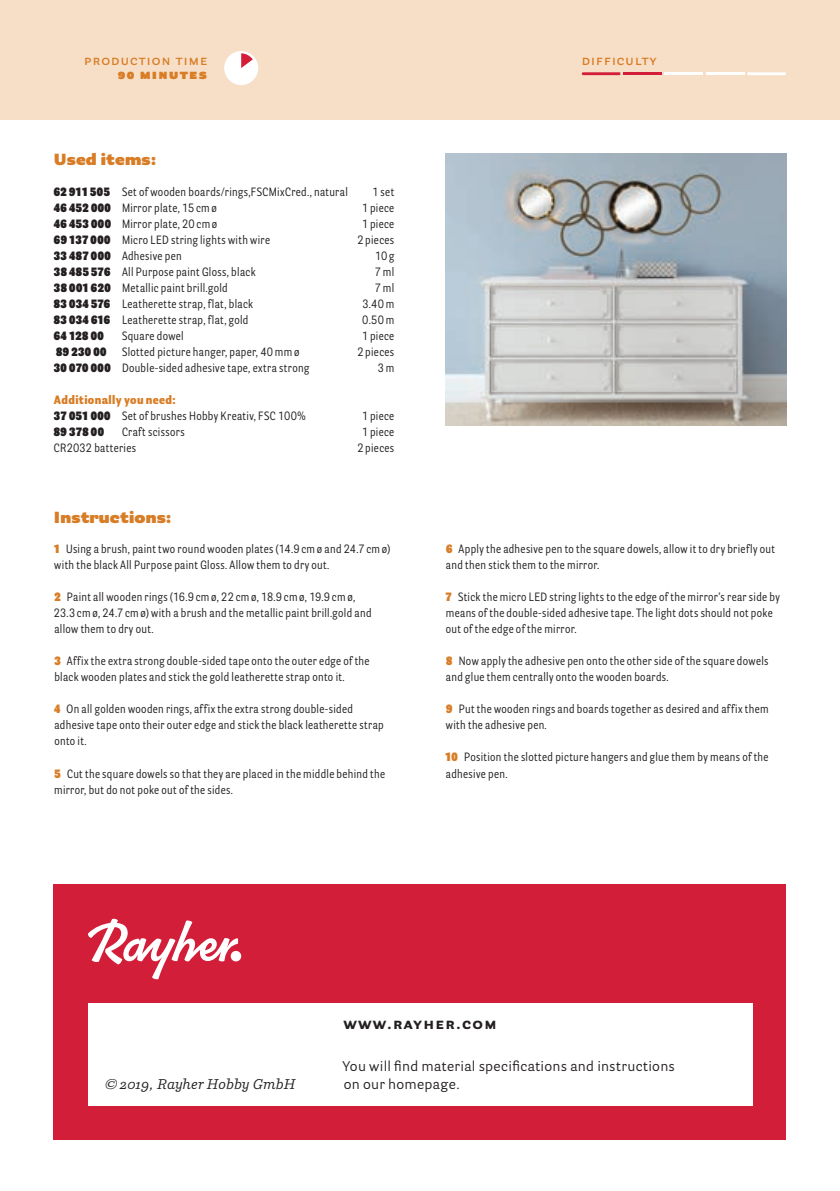
<style>
.page{position:relative;width:840px;height:1191px;background:#fff}
.page>*{position:absolute;margin:0;border:0;box-sizing:border-box;transform-origin:0 0}
.t1{font:900 16px "Parry Grotesque Pro";letter-spacing:.01em;color:#d87d26}
.t2{font:700 16px "Parry Grotesque Pro";letter-spacing:.08em;color:#231f20}
.t3{font:14px/18px "Parry Grotesque Pro";letter-spacing:.02em;color:#231f20}
.t4{font:600 14px "Parry Grotesque Pro";letter-spacing:.08em;color:#d87d26}
.t5{font:italic 14px "Parry Pro";letter-spacing:.01em;color:#231f20}
.t6{font:900 14px "Parry Grotesque Pro";letter-spacing:.08em;color:#d87d26}
.t7{font:12px/16px "Parry Grot Con Pro";letter-spacing:.03em;color:#231f20}
.t8{font:900 12px "Parry Grot Con Pro";letter-spacing:.04em;color:#231f20}
.s1{font-weight:900}
.s2{font-weight:900;color:#d87d26}
</style>
<div class="page">
<div style="left:54px;top:884px;width:731px;height:256px;background:#d21e38"></div>
<div style="left:88px;top:1003px;width:663px;height:103px;background:#fff"></div>
<div style="left:0;top:0;width:839px;height:119px;background:#f7dfc7"></div>
<svg style="left:88px;top:918px;width:150px;height:61px"></svg>
<div style="left:230px;top:951px;width:11px;height:10px;background:#fff;border-radius:50%"></div>
<div style="left:224px;top:51px;width:34px;height:34px;background:#fff;border-radius:50%"></div>
<svg style="left:241px;top:53px;width:12px;height:15px"></svg>
<svg style="left:581px;top:72px;width:39px;height:3px"></svg>
<hr style="left:622px;top:72px;width:39px;height:3px;background:#d21e38">
<hr style="left:664px;top:72px;width:38px;height:3px;background:#fff">
<hr style="left:705px;top:72px;width:39px;height:3px;background:#fff">
<svg style="left:747px;top:72px;width:38px;height:3px"></svg>
<img style="left:445px;top:153px;width:340px;height:272px">
<p class="t4" style="left:84px;top:50px;width:125px">production time</p>
<p class="t4" style="left:581px;top:50px;width:76px">difficulty</p>
<p class="t6" style="left:118px;top:63px;width:91px">90 minutes</p>
<h1 class="t1" style="left:54px;top:148px;width:104px">Used items:</h1>
<p class="t7" style="left:54px;top:184px;width:295px"><span class="s1">62 911 505</span> Set of wooden boards/rings,FSCMixCred., natural</p>
<p class="t7" style="left:372px;top:184px;width:23px">1 set</p>
<p class="t7" style="left:54px;top:200px;width:164px"><span class="s1">46 452 000</span> Mirror plate, 15cm ø</p>
<p class="t7" style="left:362px;top:200px;width:34px">1 piece</p>
<p class="t7" style="left:54px;top:216px;width:165px"><span class="s1">46 453 000</span> Mirror plate, 20cm ø</p>
<p class="t7" style="left:362px;top:216px;width:34px">1 piece</p>
<p class="t7" style="left:54px;top:232px;width:217px"><span class="s1">69 137 000</span> Micro LED string lights with wire</p>
<p class="t7" style="left:357px;top:232px;width:38px">2 pieces</p>
<p class="t7" style="left:54px;top:248px;width:129px"><span class="s1">33 487 000</span> Adhesive pen</p>
<p class="t7" style="left:375px;top:248px;width:20px">10 g</p>
<p class="t7" style="left:54px;top:264px;width:203px"><span class="s1">38 485 576</span> All Purpose paint Gloss, black</p>
<p class="t7" style="left:375px;top:264px;width:21px">7 ml</p>
<p class="t7" style="left:54px;top:280px;width:175px"><span class="s1">38 001 620</span> Metallic paint brill.gold</p>
<p class="t7" style="left:375px;top:280px;width:21px">7 ml</p>
<p class="t7" style="left:54px;top:296px;width:200px"><span class="s1">83 034 576</span> Leatherette strap, flat, black</p>
<p class="t7" style="left:362px;top:296px;width:33px">3.40 m</p>
<p class="t7" style="left:54px;top:312px;width:196px"><span class="s1">83 034 616</span> Leatherette strap, flat, gold</p>
<p class="t7" style="left:362px;top:312px;width:33px">0.50 m</p>
<p class="t8" style="left:54px;top:327px;width:51px">64 128 00</p>
<p class="t7" style="left:122px;top:328px;width:63px">Square dowel</p>
<p class="t7" style="left:362px;top:328px;width:34px">1 piece</p>
<p class="t8" style="left:56px;top:343px;width:52px">89 230 00</p>
<p class="t7" style="left:122px;top:344px;width:179px">Slotted picture hanger, paper, 40mm ø</p>
<p class="t7" style="left:357px;top:344px;width:38px">2 pieces</p>
<p class="t7" style="left:54px;top:360px;width:256px"><span class="s1">30 070 000</span> Double-sided adhesive tape, extra strong</p>
<p class="t7" style="left:377px;top:360px;width:18px">3 m</p>
<p class="t7" style="left:54px;top:392px;width:253px"><span class="s2">Additionally you need:<br></span><span class="s1">37 051 000</span> Set of brushes Hobby Kreativ, FSC 100%</p>
<p class="t7" style="left:362px;top:408px;width:34px">1 piece</p>
<p class="t8" style="left:54px;top:423px;width:52px">89 378 00</p>
<p class="t7" style="left:122px;top:424px;width:64px">Craft scissors</p>
<p class="t7" style="left:362px;top:424px;width:34px">1 piece</p>
<p class="t7" style="left:54px;top:440px;width:84px">CR2032 batteries</p>
<p class="t7" style="left:357px;top:440px;width:38px">2 pieces</p>
<h1 class="t1" style="left:54px;top:505px;width:119px">Instructions:</h1>
<p class="t7" style="left:54px;top:541px;width:338px"><span class="s2">1</span> Using a brush, paint two round wooden plates (14.9 cmø and 24.7 cmø) with the black All Purpose paint Gloss. Allow them to dry out.</p>
<p class="t7" style="left:54px;top:589px;width:319px"><span class="s2">2</span> Paint all wooden rings (16.9 cmø, 22 cmø, 18.9 cmø, 19.9 cm ø,<br>23.3 cmø, 24.7 cmø) with a brush and the metallic paint brill.gold and allow them to dry out.</p>
<p class="t7" style="left:54px;top:653px;width:316px"><span class="s2">3</span> Affix the extra strong double-sided tape onto the outer edge of the black wooden plates and stick the gold leatherette strap onto it.</p>
<p class="t7" style="left:54px;top:701px;width:331px"><span class="s2">4</span> On all golden wooden rings, affix the extra strong double-sided adhesive tape onto their outer edge and stick the black leatherette strap onto it.</p>
<p class="t7" style="left:54px;top:765px;width:332px"><span class="s2">5</span> Cut the square dowels so that they are placed in the middle behind the mirror, but do not poke out of the sides.</p>
<p class="t7" style="left:445px;top:541px;width:330px"><span class="s2">6</span> Apply the adhesive pen to the square dowels, allow it to dry briefly out and then stick them to the mirror.</p>
<p class="t7" style="left:445px;top:589px;width:335px"><span class="s2">7</span> Stick the micro LED string lights to the edge of the mirror’s rear side by means of the double-sided adhesive tape. The light dots should not poke out of the edge of the mirror.</p>
<p class="t7" style="left:445px;top:653px;width:324px"><span class="s2">8</span> Now apply the adhesive pen onto the other side of the square dowels and glue them centrally onto the wooden boards.</p>
<p class="t7" style="left:445px;top:701px;width:324px"><span class="s2">9</span> Put the wooden rings and boards together as desired and affix them with the adhesive pen.</p>
<p class="t7" style="left:445px;top:749px;width:324px"><span class="s2">10</span> Position the slotted picture hangers and glue them by means of the adhesive pen.</p>
<p class="t5" style="left:105px;top:1074px;width:192px">© 2019, Rayher Hobby GmbH</p>
<h1 class="t2" style="left:343px;top:1012px;width:155px">www.rayher.com</h1>
<p class="t3" style="left:342px;top:1056px;width:334px">You will find material specifications and instructions on our homepage.</p>
</div>
